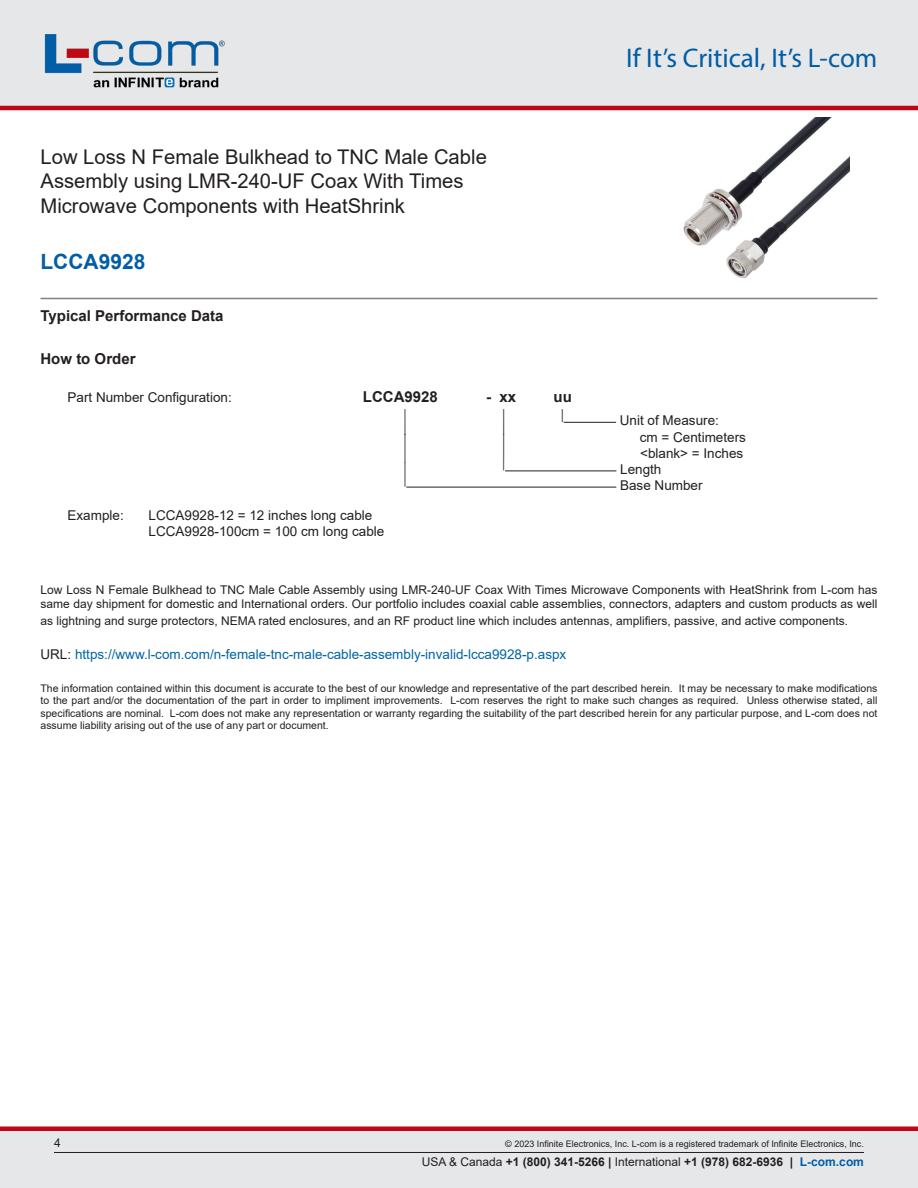
<style>
.page{position:relative;width:918px;height:1188px;background:#fff}
.page>*{position:absolute;margin:0;border:0;box-sizing:border-box;transform-origin:0 0}
.Specs_Para{font:30px "Arial";color:#231f20;scale:.33 1}
.t1{font:27px "Myriad Pro";color:#005da6}
.Specs_Para-2{font:26.85px "Arial";color:#231f20;scale:.37 1}
.Specs_Para-3{font:25.8px "Arial";color:#231f20;scale:.39 1}
.Branded_Part_No{font:700 21px "Arial";color:#005da6}
.Web_Description_Para{font:20.25px/24.3px "Arial";color:#231f20}
.Head1{font:700 15px "Arial";color:#231f20}
.Specs_Para-4{font:700 15px "Arial";color:#231f20}
.Specs_Para-5{font:700 15px "Arial";color:#231f20;scale:1.04 1}
.Specs_Para-6{font:13.5px "Arial";color:#231f20}
.Marketing_and_URL{font:13.5px "Arial";color:#0065a4}
.Specs_Para-7{font:13.5px "Arial";color:#231f20;scale:.75 1}
.Web_Description_Para-2{font:12px/14.4px "Arial";color:#231f20}
.t2{font:700 12px "Arial";color:#231f20}
.Specs_Para-8{font:11.25px "Arial";color:#231f20;scale:.86 1}
.t3{font:10.5px/12.6px "Arial";color:#231f20;text-align:justify}
.Copyright_disclaimer{font:9px "Arial";color:#231f20}
.s1{color:#231f20}
.s2{font-weight:400}
.s3{color:#005da6}
</style>
<div class="page">
<div style="left:0;top:1131px;width:918px;height:57px;background:#e6e7e9"></div>
<div style="left:0;top:1126px;width:918px;height:5px;background:#c00814"></div>
<div style="left:0;top:0;width:918px;height:108px;background:#e6e7e9"></div>
<hr style="left:0;top:106px;width:918px;height:4px;background:#c00814">
<img style="left:44px;top:34px;width:181px;height:54px">
<hr style="left:54px;top:1152px;width:810px;height:1px;background:#231f20">
<hr style="left:40px;top:298px;width:838px;height:1px;background:#808285">
<img style="left:683px;top:117px;width:166px;height:162px">
<hr style="left:564px;top:422px;width:52px;height:1px;background:#231f20">
<hr style="left:505px;top:470px;width:111px;height:1px;background:#231f20">
<hr style="left:406px;top:487px;width:210px;height:1px;background:#231f20">
<h1 class="Web_Description_Para" style="left:40px;top:145px;width:448px">Low Loss N Female Bulkhead to TNC Male Cable<br>Assembly using LMR-240-UF Coax With Times<br>Microwave Components with HeatShrink</h1>
<p class="Branded_Part_No" style="left:40px;top:247px;width:107px">LCCA9928</p>
<h2 class="t1" style="left:626px;top:41px;width:253px">If It’s Critical, It’s L-com</h2>
<p class="Head1" style="left:40px;top:306px;width:185px">Typical Performance Data</p>
<p class="Head1" style="left:40px;top:348px;width:97px">How to Order</p>
<p class="Specs_Para-6" style="left:68px;top:388px;width:166px">Part Number Configuration:</p>
<p class="Specs_Para-4" style="left:363px;top:387px;width:77px">LCCA9928</p>
<p class="Specs_Para-5" style="left:486px;top:387px;width:31px">- xx</p>
<p class="Specs_Para-4" style="left:554px;top:387px;width:20px">uu</p>
<p class="Specs_Para-7" style="left:404px;top:405px;width:5px">|</p>
<p class="Specs_Para-7" style="left:503px;top:405px;width:5px">|</p>
<p class="Specs_Para-7" style="left:561px;top:405px;width:5px">|</p>
<p class="Specs_Para-6" style="left:620px;top:411px;width:101px">Unit of Measure:</p>
<p class="Specs_Para-7" style="left:404px;top:418px;width:5px">|</p>
<p class="Specs_Para-7" style="left:503px;top:418px;width:5px">|</p>
<p class="Specs_Para-6" style="left:640px;top:428px;width:108px">cm = Centimeters</p>
<p class="Specs_Para" style="left:404px;top:425px;width:9px">|</p>
<p class="Specs_Para-2" style="left:503px;top:426px;width:9px">|</p>
<p class="Specs_Para-6" style="left:640px;top:444px;width:105px">&lt;blank&gt; = Inches</p>
<p class="Specs_Para-8" style="left:503px;top:457px;width:4px">|</p>
<p class="Specs_Para-6" style="left:620px;top:460px;width:43px">Length</p>
<p class="Specs_Para-3" style="left:404px;top:454px;width:8px">|</p>
<p class="Specs_Para-6" style="left:620px;top:476px;width:84px">Base Number</p>
<p class="Specs_Para-6" style="left:68px;top:506px;width:58px">Example:</p>
<p class="Specs_Para-6" style="left:148px;top:506px;width:225px">LCCA9928-12 = 12 inches long cable</p>
<p class="Specs_Para-6" style="left:148px;top:522px;width:237px">LCCA9928-100cm = 100 cm long cable</p>
<h1 class="Web_Description_Para-2" style="left:40px;top:582px;width:838px">Low Loss N Female Bulkhead to TNC Male Cable Assembly using LMR-240-UF Coax With Times Microwave Components with HeatShrink from L-com has same day shipment for domestic and International orders. Our portfolio includes coaxial cable assemblies, connectors, adapters and custom products as well</h1>
<h1 class="Web_Description_Para-2" style="left:40px;top:613px;width:809px">as lightning and surge protectors, NEMA rated enclosures, and an RF product line which includes antennas, amplifiers, passive, and active components.</h1>
<p class="Marketing_and_URL" style="left:40px;top:645px;width:527px"><span class="s1">URL:</span> https://www.l-com.com/n-female-tnc-male-cable-assembly-invalid-lcca9928-p.aspx</p>
<p class="t3" style="left:40px;top:682px;width:838px">The information contained within this document is accurate to the best of our knowledge and representative of the part described herein. It may be necessary to make modifications to the part and/or the documentation of the part in order to impliment improvements. L-com reserves the right to make such changes as required. Unless otherwise stated, all specifications are nominal. L-com does not make any representation or warranty regarding the suitability of the part described herein for any particular purpose, and L-com does not assume liability arising out of the use of any part or document.</p>
<p class="Web_Description_Para-2" style="left:54px;top:1136px;width:8px">4</p>
<p class="Copyright_disclaimer" style="left:505px;top:1138px;width:360px">© 2023 Infinite Electronics, Inc. L-com is a registered trademark of Infinite Electronics, Inc.</p>
<p class="t2" style="left:422px;top:1153px;width:444px"><span class="s2">USA &amp; Canada</span> +1 (800) 341-5266 | <span class="s2">International</span> +1 (978) 682-6936 | <span class="s3">L-com.com</span></p>
</div>
